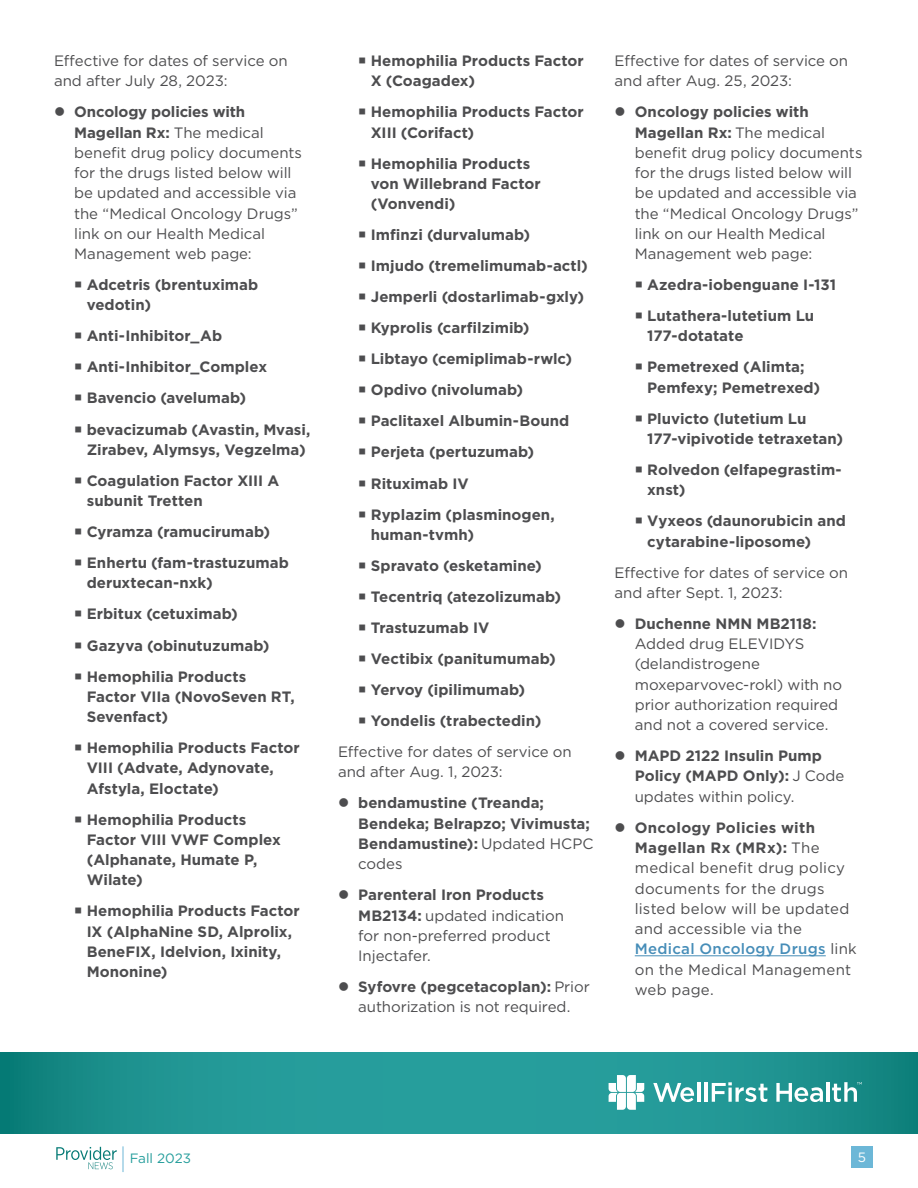
<style>
.page{position:relative;width:918px;height:1188px;background:#fff}
.page>*{position:absolute;margin:0;border:0;box-sizing:border-box;transform-origin:0 0}
.Bullets_Teal{font:700 15px/20.2px "Gotham";color:#4d4d4f}
.Body_Copy{font:15px/20.2px "Gotham";color:#4d4d4f}
.t1{font:13.5px "Gotham";color:#269e9c}
.t2{font:13.5px "Gotham";color:#fff}
.s1{font-weight:700}
.s2{font-weight:400}
.s3{font-weight:500;color:#468db8}
</style>
<div class="page">
<hr style="left:635px;top:955px;width:191px;height:1px;background:#468db8">
<svg style="left:0;top:1052px;width:918px;height:81px;background:#209593"></svg>
<div style="left:851px;top:1147px;width:22px;height:21px;background:#6cb7d7"></div>
<svg style="left:609px;top:1075px;width:35px;height:35px"></svg>
<svg style="left:653px;top:1083px;width:41px;height:19px"></svg>
<hr style="left:697px;top:1082px;width:3px;height:20px;background:#fff">
<hr style="left:704px;top:1082px;width:3px;height:20px;background:#fff">
<svg style="left:712px;top:1082px;width:55px;height:20px"></svg>
<svg style="left:776px;top:1083px;width:47px;height:19px"></svg>
<hr style="left:826px;top:1082px;width:3px;height:20px;background:#fff">
<svg style="left:832px;top:1082px;width:30px;height:20px"></svg>
<svg style="left:123px;top:1146px;width:1px;height:26px"></svg>
<svg style="left:56px;top:1147px;width:61px;height:22px"></svg>
<p class="Body_Copy" style="left:54px;top:50px;width:235px">Effective for dates of service on and after July 28, 2023:</p>
<p class="Body_Copy" style="left:74px;top:102px;width:229px"><span class="s1">Oncology policies with<br>Magellan Rx:</span> The medical benefit drug policy documents for the drugs listed below will be updated and accessible via the “Medical Oncology Drugs” link on our Health Medical<br>Management web page:</p>
<p class="Bullets_Teal" style="left:87px;top:275px;width:173px;text-indent:-13px">○ Adcetris (brentuximab vedotin)</p>
<p class="Bullets_Teal" style="left:74px;top:326px;width:150px">○ Anti-Inhibitor_Ab</p>
<p class="Bullets_Teal" style="left:74px;top:357px;width:194px">○ Anti-Inhibitor_Complex</p>
<p class="Bullets_Teal" style="left:74px;top:388px;width:174px">○ Bavencio (avelumab)</p>
<p class="Bullets_Teal" style="left:74px;top:419px;width:238px;text-align:center">○ bevacizumab (Avastin, Mvasi,<br>Zirabev, Alymsys, Vegzelma)</p>
<p class="Bullets_Teal" style="left:87px;top:470px;width:194px;text-indent:-13px">○ Coagulation Factor XIII A subunit Tretten</p>
<p class="Bullets_Teal" style="left:74px;top:522px;width:197px">○ Cyramza (ramucirumab)</p>
<p class="Bullets_Teal" style="left:87px;top:553px;width:204px;text-indent:-13px">○ Enhertu (fam-trastuzumab deruxtecan-nxk)</p>
<p class="Bullets_Teal" style="left:74px;top:604px;width:165px">○ Erbitux (cetuximab)</p>
<p class="Bullets_Teal" style="left:74px;top:635px;width:197px">○ Gazyva (obinutuzumab)</p>
<p class="Bullets_Teal" style="left:87px;top:666px;width:210px;text-indent:-13px">○ Hemophilia Products<br>Factor VIIa (NovoSeven RT,<br>Sevenfact)</p>
<p class="Bullets_Teal" style="left:87px;top:738px;width:215px;text-indent:-13px">○ Hemophilia Products Factor<br>VIII (Advate, Adynovate,<br>Afstyla, Eloctate)</p>
<p class="Bullets_Teal" style="left:87px;top:809px;width:196px;text-indent:-13px">○ Hemophilia Products<br>Factor VIII VWF Complex (Alphanate, Humate P,<br>Wilate)</p>
<p class="Bullets_Teal" style="left:87px;top:901px;width:215px;text-indent:-13px">○ Hemophilia Products Factor<br>IX (AlphaNine SD, Alprolix,<br>BeneFIX, Idelvion, Ixinity,<br>Mononine)</p>
<p class="Bullets_Teal" style="left:371px;top:50px;width:215px;text-indent:-13px">○ Hemophilia Products Factor<br>X (Coagadex)</p>
<p class="Bullets_Teal" style="left:371px;top:102px;width:215px;text-indent:-13px">○ Hemophilia Products Factor<br>XIII (Corifact)</p>
<p class="Bullets_Teal" style="left:371px;top:153px;width:172px;text-indent:-13px">○ Hemophilia Products von Willebrand Factor (Vonvendi)</p>
<p class="Bullets_Teal" style="left:358px;top:225px;width:173px">○ Imfinzi (durvalumab)</p>
<p class="Bullets_Teal" style="left:358px;top:256px;width:231px">○ Imjudo (tremelimumab-actl)</p>
<p class="Bullets_Teal" style="left:358px;top:287px;width:227px">○ Jemperli (dostarlimab-gxly)</p>
<p class="Bullets_Teal" style="left:358px;top:318px;width:173px">○ Kyprolis (carfilzimib)</p>
<p class="Bullets_Teal" style="left:358px;top:349px;width:215px">○ Libtayo (cemiplimab-rwlc)</p>
<p class="Bullets_Teal" style="left:358px;top:380px;width:166px">○ Opdivo (nivolumab)</p>
<p class="Bullets_Teal" style="left:358px;top:411px;width:213px">○ Paclitaxel Albumin-Bound</p>
<p class="Bullets_Teal" style="left:358px;top:442px;width:177px">○ Perjeta (pertuzumab)</p>
<p class="Bullets_Teal" style="left:358px;top:473px;width:112px">○ Rituximab IV</p>
<p class="Bullets_Teal" style="left:371px;top:504px;width:186px;text-indent:-13px">○ Ryplazim (plasminogen, human-tvmh)</p>
<p class="Bullets_Teal" style="left:358px;top:555px;width:185px">○ Spravato (esketamine)</p>
<p class="Bullets_Teal" style="left:358px;top:586px;width:204px">○ Tecentriq (atezolizumab)</p>
<p class="Bullets_Teal" style="left:358px;top:617px;width:133px">○ Trastuzumab IV</p>
<p class="Bullets_Teal" style="left:358px;top:649px;width:199px">○ Vectibix (panitumumab)</p>
<p class="Bullets_Teal" style="left:358px;top:680px;width:168px">○ Yervoy (ipilimumab)</p>
<p class="Bullets_Teal" style="left:358px;top:711px;width:185px">○ Yondelis (trabectedin)</p>
<p class="Body_Copy" style="left:338px;top:741px;width:235px">Effective for dates of service on and after Aug. 1, 2023:</p>
<p class="Bullets_Teal" style="left:358px;top:793px;width:237px">bendamustine (Treanda;<br>Bendeka; Belrapzo; Vivimusta;<br>Bendamustine): <span class="s2">Updated HCPC codes</span></p>
<p class="Body_Copy" style="left:358px;top:885px;width:207px"><span class="s1">Parenteral Iron Products<br>MB2134:</span> updated indication for non-preferred product<br>Injectafer.</p>
<p class="Body_Copy" style="left:358px;top:976px;width:233px"><span class="s1">Syfovre (pegcetacoplan):</span> Prior authorization is not required.</p>
<p class="Body_Copy" style="left:615px;top:50px;width:235px">Effective for dates of service on and after Aug. 25, 2023:</p>
<p class="Body_Copy" style="left:635px;top:102px;width:229px"><span class="s1">Oncology policies with<br>Magellan Rx:</span> The medical benefit drug policy documents for the drugs listed below will be updated and accessible via the “Medical Oncology Drugs” link on our Health Medical<br>Management web page:</p>
<p class="Bullets_Teal" style="left:635px;top:275px;width:203px">○ Azedra-iobenguane I-131</p>
<p class="Bullets_Teal" style="left:647px;top:306px;width:168px;text-indent:-13px">○ Lutathera-lutetium Lu<br>177-dotatate</p>
<p class="Bullets_Teal" style="left:647px;top:357px;width:175px;text-indent:-13px">○ Pemetrexed (Alimta;<br>Pemfexy; Pemetrexed)</p>
<p class="Bullets_Teal" style="left:647px;top:408px;width:197px;text-indent:-13px">○ Pluvicto (lutetium Lu<br>177-vipivotide tetraxetan)</p>
<p class="Bullets_Teal" style="left:647px;top:460px;width:196px;text-indent:-13px">○ Rolvedon (elfapegrastim&shy;xnst)</p>
<p class="Bullets_Teal" style="left:647px;top:511px;width:200px;text-indent:-13px">○ Vyxeos (daunorubicin and cytarabine-liposome)</p>
<p class="Body_Copy" style="left:615px;top:562px;width:235px">Effective for dates of service on and after Sept. 1, 2023:</p>
<p class="Body_Copy" style="left:635px;top:613px;width:209px"><span class="s1">Duchenne NMN MB2118:<br></span>Added drug ELEVIDYS (delandistrogene moxeparvovec-rokl) with no prior authorization required and not a covered service.</p>
<p class="Bullets_Teal" style="left:635px;top:746px;width:211px">MAPD 2122 Insulin Pump<br>Policy (MAPD Only): <span class="s2">J Code updates within policy.</span></p>
<p class="Body_Copy" style="left:635px;top:817px;width:223px"><span class="s1">Oncology Policies with<br>Magellan Rx (MRx):</span> The medical benefit drug policy documents for the drugs listed below will be updated and accessible via the<br><span class="s3">Medical Oncology Drugs</span> link on the Medical Management web page.</p>
<p class="t1" style="left:130px;top:1150px;width:63px">Fall 2023</p>
<p class="t2" style="left:858px;top:1148px;width:10px">5</p>
</div>
